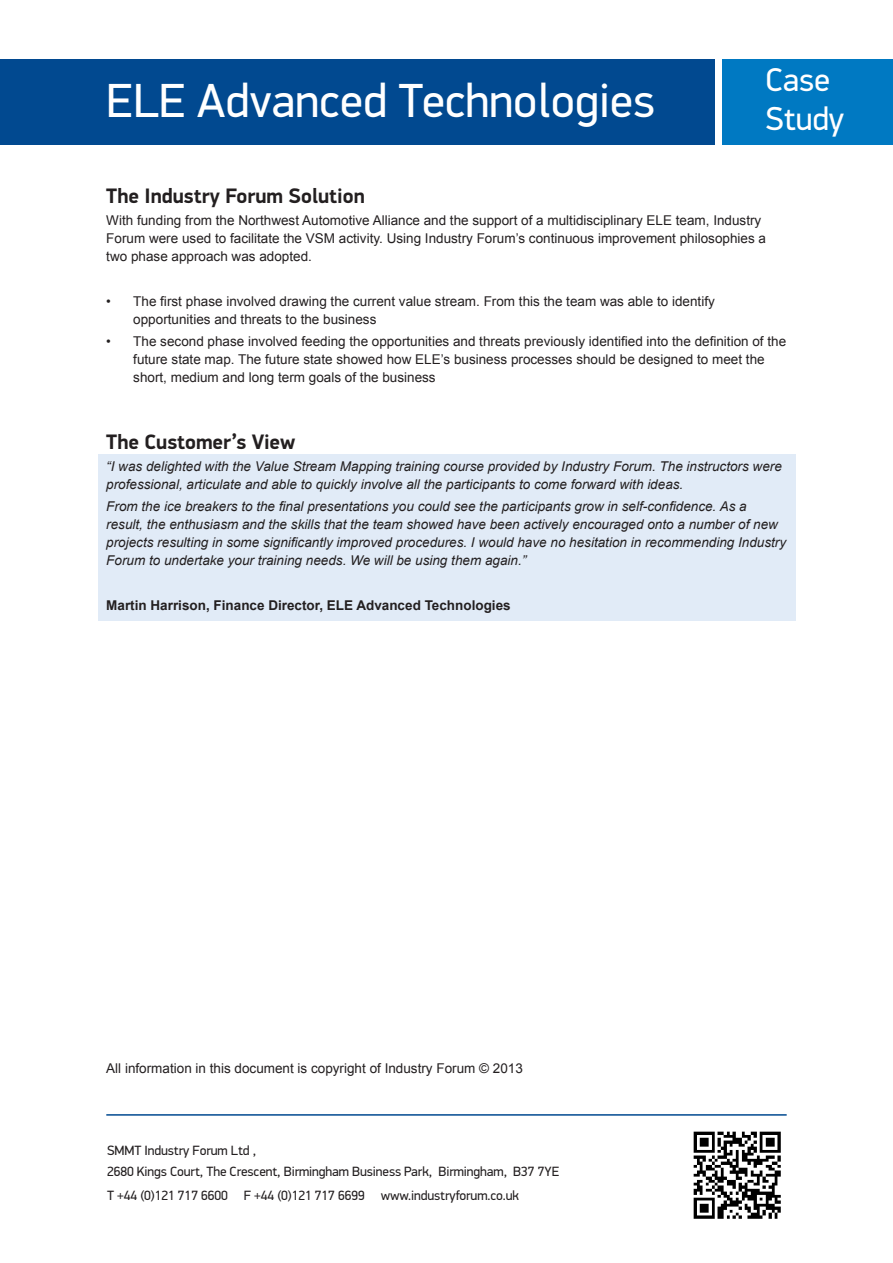
<style>
.page{position:relative;width:893px;height:1263px;background:#fff}
.page>*{position:absolute;margin:0;border:0;box-sizing:border-box;transform-origin:0 0}
.t1{font:48px "PF Din Display Pro";color:#fff}
.t2{font:33px/39.6px "PF Din Display Pro";color:#fff}
.t3{font:700 21px "PF Din Display Pro";color:#231f20}
.t4{font:13.5px/18px "Arial";color:#231f20}
.t5{font:italic 13.5px/18px "Arial";color:#231f20}
.t6{font:13.5px/21px "PF Din Display Pro";letter-spacing:-.005em;color:#231f20}
.t7{font:700 13.5px "Arial";color:#231f20}
</style>
<div class="page">
<div style="left:98px;top:454px;width:698px;height:167px;background:#e1ebf7"></div>
<div style="left:0;top:60px;width:714px;height:85px;background:#014990"></div>
<div style="left:723px;top:60px;width:170px;height:85px;background:#0079c2"></div>
<hr style="left:106px;top:1114px;width:681px;height:2px;background:#014990">
<img style="left:693px;top:1131px;width:88px;height:88px">
<p class="t1" style="left:106px;top:72px;width:550px">ELE Advanced Technologies</p>
<p class="t2" style="left:765px;top:60px;width:80px">Case<br>Study</p>
<p class="t3" style="left:106px;top:183px;width:260px">The Industry Forum Solution</p>
<p class="t4" style="left:106px;top:211px;width:661px">With funding from the Northwest Automotive Alliance and the support of a multidisciplinary ELE team, Industry<br>Forum were used to facilitate the VSM activity. Using Industry Forum’s continuous improvement philosophies a two phase approach was adopted.</p>
<p class="t4" style="left:133px;top:292px;width:583px;text-indent:-27px">• The first phase involved drawing the current value stream. From this the team was able to identify opportunities and threats to the business</p>
<p class="t4" style="left:133px;top:332px;width:654px;text-indent:-27px">• The second phase involved feeding the opportunities and threats previously identified into the definition of the future state map. The future state showed how ELE’s business processes should be designed to meet the short, medium and long term goals of the business</p>
<p class="t3" style="left:106px;top:429px;width:191px">The Customer’s View</p>
<p class="t5" style="left:106px;top:457px;width:677px">“I was delighted with the Value Stream Mapping training course provided by Industry Forum. The instructors were professional, articulate and able to quickly involve all the participants to come forward with ideas.</p>
<p class="t5" style="left:106px;top:498px;width:681px">From the ice breakers to the final presentations you could see the participants grow in self-confidence. As a result, the enthusiasm and the skills that the team showed have been actively encouraged onto a number of new projects resulting in some significantly improved procedures. I would have no hesitation in recommending Industry Forum to undertake your training needs. We will be using them again.”</p>
<p class="t7" style="left:106px;top:596px;width:406px">Martin Harrison, Finance Director, ELE Advanced Technologies</p>
<p class="t4" style="left:106px;top:1059px;width:418px">All information in this document is copyright of Industry Forum © 2013</p>
<p class="t6" style="left:107px;top:1140px;width:454px">SMMT Industry Forum Ltd ,<br>2680 Kings Court, The Crescent, Birmingham Business Park, Birmingham, B37 7YE</p>
<p class="t6" style="left:107px;top:1185px;width:414px">T +44 (0)121 717 6600 F +44 (0)121 717 6699 www.industryforum.co.uk</p>
</div>
